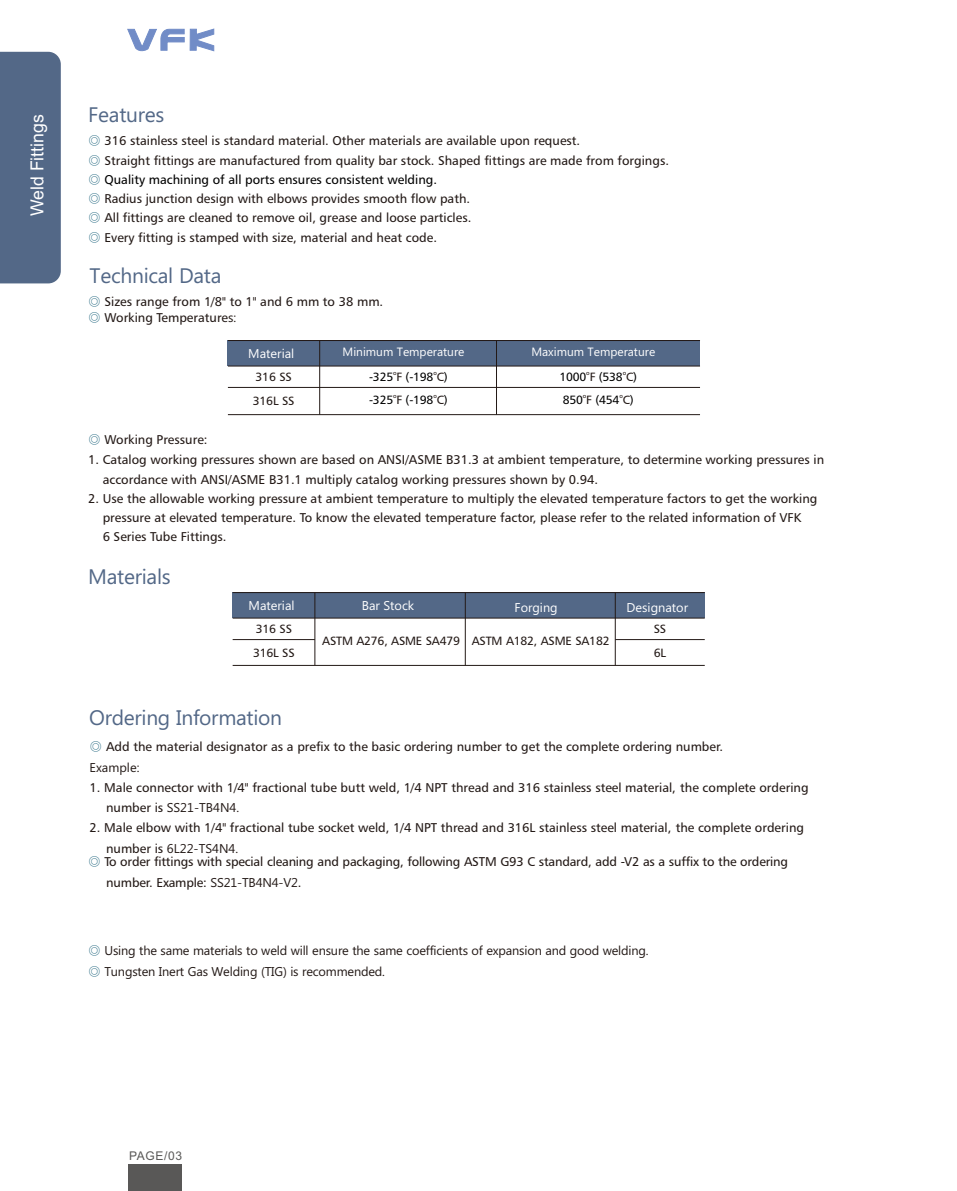
<style>
.page{position:relative;width:957px;height:1191px;background:#fff}
.page>*{position:absolute;margin:0;border:0;box-sizing:border-box;transform-origin:0 0}
.t1{font:21px "Ebrima";letter-spacing:-.015em;color:#536887}
.t2{font:18px "Arial";color:#fff}
.t3{font:12.75px/19.2px "Humanist 777 BT Roman B";color:#231916}
.t4{font:12.75px/21.1px "Ebrima";letter-spacing:-.015em;color:#231916}
.t5{font:12.75px "Ebrima";color:#fff}
.t6{font:12px "Humanist 777 BT Roman B";letter-spacing:-.015em;color:#231916}
.t7{font:12px "Humanist 777 BT Roman B";letter-spacing:-.015em;color:#000}
.t8{font:12px "Ebrima";color:#fff}
.t9{font:12px "Arial";letter-spacing:.055em;color:#595857}
.t10{font:6px "Humanist 777 BT Roman B";color:#231916}
.s1{font-family:"Gulim";color:#00516d}
.s2{color:#000}
.s3{font-family:"Ebrima"}
.s4{font-family:"Humanist 777 BT Roman B"}
</style>
<div class="page">
<div style="left:228px;top:340px;width:472px;height:26px;background:#536887"></div>
<hr style="left:228px;top:366px;width:472px;height:1px;background:#231916">
<hr style="left:228px;top:387px;width:472px;height:1px;background:#231916">
<hr style="left:319px;top:340px;width:1px;height:74px;background:#231916">
<hr style="left:496px;top:340px;width:1px;height:74px;background:#231916">
<hr style="left:228px;top:414px;width:472px;height:1px;background:#231916">
<div style="left:233px;top:592px;width:472px;height:26px;background:#536887"></div>
<hr style="left:233px;top:618px;width:472px;height:1px;background:#231916">
<hr style="left:233px;top:639px;width:82px;height:1px;background:#231916">
<hr style="left:315px;top:592px;width:1px;height:73px;background:#231916">
<hr style="left:465px;top:592px;width:1px;height:73px;background:#231916">
<hr style="left:615px;top:592px;width:1px;height:73px;background:#231916">
<hr style="left:233px;top:665px;width:472px;height:1px;background:#231916">
<hr style="left:615px;top:639px;width:90px;height:1px;background:#231916">
<hr style="left:228px;top:340px;width:472px;height:1px;background:#231916">
<hr style="left:233px;top:592px;width:472px;height:1px;background:#231916">
<div style="left:128px;top:1164px;width:53px;height:27px;background:#595857"></div>
<svg style="left:127px;top:28px;width:88px;height:24px"></svg>
<div style="left:0;top:52px;width:61px;height:231px;background:#536887"></div>
<h2 class="t2" style="left:30px;top:216px;width:104px;rotate:-90deg">Weld Fittings</h2>
<h1 class="t1" style="left:88px;top:107px;width:78px">Features</h1>
<p class="t3" style="left:88px;top:132px;width:582px"><span class="s1">◎</span> 316 stainless steel is standard material. Other materials are available upon request.<br><span class="s1">◎</span> Straight fittings are manufactured from quality bar stock. Shaped fittings are made from forgings. <span class="s1">◎</span> <span class="s2">Quality machining of all ports ensures consistent welding.<br></span><span class="s1">◎</span> Radius junction design with elbows provides smooth flow path.<br><span class="s1">◎</span> All fittings are cleaned to remove oil, grease and loose particles.<br><span class="s1">◎</span> Every fitting is stamped with size, material and heat code.</p>
<h1 class="t1" style="left:90px;top:268px;width:133px">Technical Data</h1>
<p class="t3" style="left:88px;top:295px;width:297px;line-height:15.9px"><span class="s1">◎</span> Sizes range from 1/8" to 1" and 6 mm to 38 mm. <span class="s1">◎</span> Working Temperature <span class="s3">s:</span></p>
<p class="t5" style="left:248px;top:349px;width:48px">Material</p>
<p class="t8" style="left:342px;top:348px;width:123px">Minimum Temperature</p>
<p class="t8" style="left:531px;top:348px;width:125px">Maximum Temperature</p>
<p class="t6" style="left:256px;top:372px;width:38px">316 SS</p>
<p class="t7" style="left:369px;top:372px;width:80px">-325 (-198 )</p>
<p class="t10" style="left:393px;top:370px;width:5px">o</p>
<p class="t10" style="left:433px;top:370px;width:5px">o</p>
<p class="t6" style="left:396px;top:372px;width:7px">F</p>
<p class="t6" style="left:437px;top:372px;width:9px">C</p>
<p class="t7" style="left:559px;top:372px;width:79px">1000 (538 )</p>
<p class="t10" style="left:586px;top:370px;width:5px">o</p>
<p class="t10" style="left:623px;top:370px;width:5px">o</p>
<p class="t6" style="left:589px;top:372px;width:7px">F</p>
<p class="t6" style="left:626px;top:372px;width:9px">C</p>
<p class="t3" style="left:88px;top:431px;width:121px"><span class="s1">◎</span> Working Pressure :</p>
<p class="t6" style="left:253px;top:396px;width:43px">316L SS</p>
<p class="t7" style="left:369px;top:395px;width:80px">-325 (-198 )</p>
<p class="t10" style="left:393px;top:394px;width:5px">o</p>
<p class="t10" style="left:433px;top:394px;width:5px">o</p>
<p class="t6" style="left:396px;top:395px;width:7px">F</p>
<p class="t6" style="left:437px;top:395px;width:9px">C</p>
<p class="t7" style="left:563px;top:395px;width:72px">850 (454 )</p>
<p class="t10" style="left:583px;top:394px;width:5px">o</p>
<p class="t10" style="left:619px;top:394px;width:5px">o</p>
<p class="t6" style="left:586px;top:395px;width:7px">F</p>
<p class="t6" style="left:622px;top:395px;width:9px">C</p>
<p class="t3" style="left:103px;top:451px;width:723px;text-indent:-15px">1. Catalog working pressures shown are based on ANSI/ASME B31.3 at ambient temperature, to determine working pressures in accordance with ANSI/ASME B31.1 multiply catalog working pressures shown by 0.94.</p>
<p class="t3" style="left:103px;top:490px;width:716px;text-indent:-15px">2. Use the allowable working pressure at ambient temperature to multiply the elevated temperature factors to get the working pressure at elevated temperature. To know the elevated temperature factor, please refer to the related information of VFK<br>6 Series Tube Fittings.</p>
<h1 class="t1" style="left:88px;top:568px;width:84px">Materials</h1>
<p class="t5" style="left:248px;top:601px;width:48px">Material</p>
<p class="t5" style="left:362px;top:601px;width:54px">Bar Stock</p>
<p class="t5" style="left:626px;top:602px;width:63px">Designator</p>
<p class="t6" style="left:654px;top:624px;width:14px">SS</p>
<p class="t6" style="left:322px;top:636px;width:139px">ASTM A276, ASME SA479</p>
<p class="t6" style="left:253px;top:647px;width:43px">316L SS</p>
<p class="t6" style="left:654px;top:647px;width:14px">6L</p>
<p class="t5" style="left:514px;top:602px;width:44px">Forging</p>
<p class="t6" style="left:256px;top:624px;width:38px">316 SS</p>
<p class="t6" style="left:472px;top:636px;width:139px">ASTM A182, ASME SA182</p>
<h1 class="t1" style="left:89px;top:709px;width:194px">Ordering Information</h1>
<p class="t3" style="left:90px;top:738px;width:635px"><span class="s1">◎</span> Add the material designator as a prefix to the basic ordering number to get the complete ordering number.</p>
<p class="t4" style="left:90px;top:758px;width:51px">Example:</p>
<p class="t3" style="left:90px;top:778px;width:720px">1. Male connector with 1/4" fractional tube butt weld, 1/4 NPT thread and 316 stainless steel material, the complete ordering</p>
<p class="t4" style="left:106px;top:798px;width:135px"><span class="s4">number is</span> SS21-TB4N4 .</p>
<p class="t3" style="left:90px;top:819px;width:716px">2. Male elbow with 1/4" fractional tube socket weld, 1/4 NPT thread and 316L stainless steel material, the complete ordering</p>
<p class="t4" style="left:106px;top:839px;width:134px"><span class="s4">number is</span> 6L22-TS4N4.</p>
<p class="t3" style="left:106px;top:852px;width:683px;line-height:21px;text-indent:-18px"><span class="s1">◎</span> To order fittings with special cleaning and packaging, following ASTM G93 C standard, add -V2 as a suffix to the ordering number. Example: <span class="s3">SS21-TB4N4-V2</span>.</p>
<p class="t4" style="left:88px;top:941px;width:562px"><span class="s1">◎</span> Using the same materials to weld will ensure the same coefficients of expansion and good welding. <span class="s1">◎</span> Tungsten Inert Gas Welding (TIG) is recommended.</p>
<p class="t9" style="left:129px;top:1151px;width:55px">PAGE/03</p>
</div>
